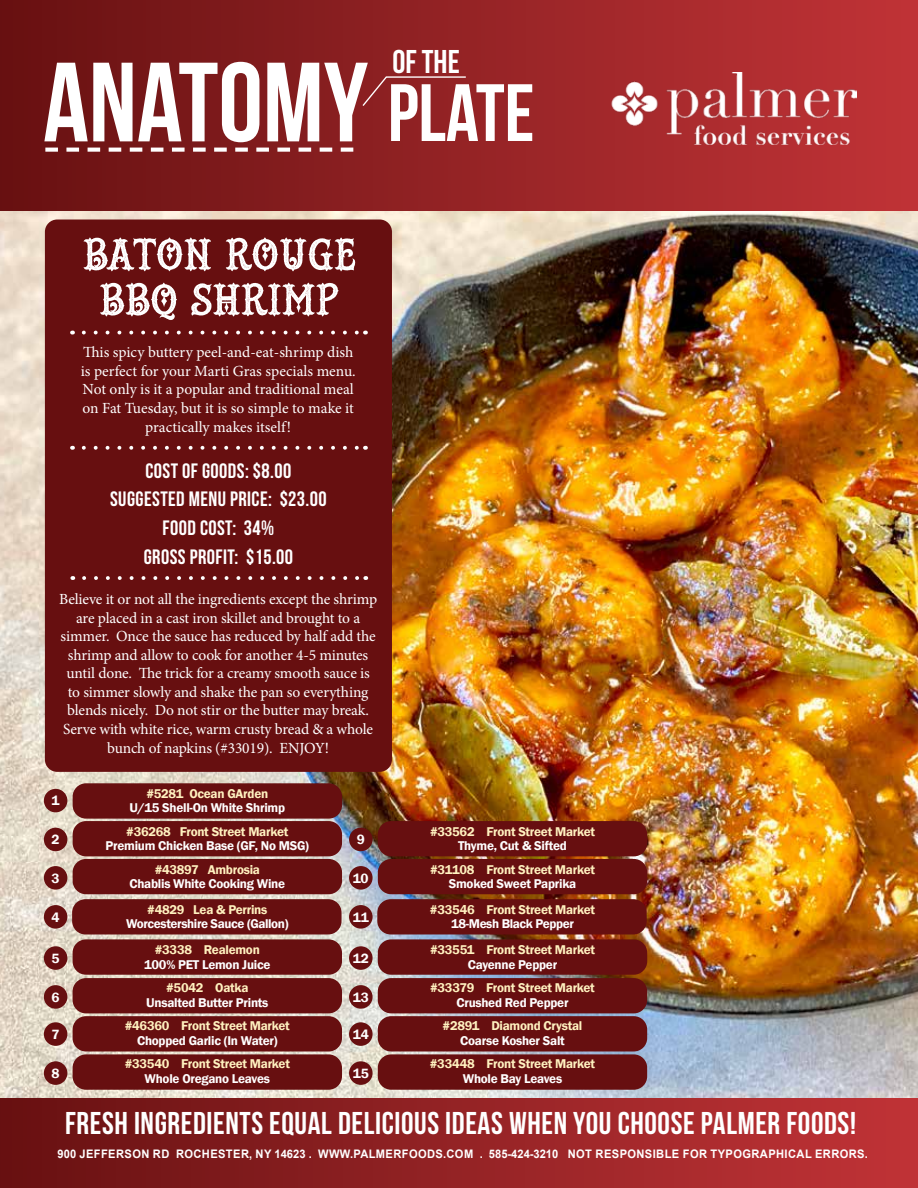
<style>
.page{position:relative;width:918px;height:1188px;background:#fff}
.page>*{position:absolute;margin:0;border:0;box-sizing:border-box;transform-origin:0 0}
.t1{font:112.35px "Bebas Neue";color:#fff}
.t2{font:81.15px "Bebas Neue";color:#fff}
.t3{font:64.5px/45.2px "Hustlers Rough Demo";color:#fff}
.t4{font:32.85px "Bebas Neue";color:#fff}
.t5{font:31.5px "Bebas Neue";letter-spacing:.02em;color:#fff}
.t6{font:20.85px/28.7px "Bebas Neue";letter-spacing:.02em;color:#fff;text-align:center}
.t7{font:15.45px/18.6px "Minion Pro";letter-spacing:-.01em;color:#fff;text-align:center}
.t8{font:600 13.8px "Franklin Gothic";letter-spacing:-.01em;color:#fff}
.t9{font:600 13.05px "Franklin Gothic";letter-spacing:-.02em;color:#fff1bf}
.t10{font:600 13.05px "Franklin Gothic";letter-spacing:-.02em;color:#fff}
.t11{font:700 11.7px "Arial";letter-spacing:.035em;color:#fff;scale:.95 1}
</style>
<div class="page">
<img style="left:0;top:211px;width:918px;height:887px">
<div style="left:0;top:0;width:918px;height:211px;background:linear-gradient(to right,#671112,#c13438)"></div>
<svg style="left:45px;top:148px;width:308px;height:4px"></svg>
<svg style="left:361px;top:76px;width:106px;height:32px;background:#942b2d"></svg>
<img style="left:610px;top:73px;width:247px;height:71px">
<div style="left:0;top:1098px;width:918px;height:90px;background:linear-gradient(to right,#671112,#c13437)"></div>
<div style="left:72px;top:899px;width:270px;height:35px;background:#670f10;border-radius:13px"></div>
<div style="left:73px;top:939px;width:269px;height:36px;background:#670f10;border-radius:13px"></div>
<div style="left:44px;top:905px;width:23px;height:24px;background:#670f10;border-radius:50%"></div>
<div style="left:73px;top:978px;width:269px;height:35px;background:#670f10;border-radius:13px"></div>
<div style="left:73px;top:1054px;width:269px;height:36px;background:#670f10;border-radius:13px"></div>
<div style="left:73px;top:1016px;width:269px;height:35px;background:#670f10;border-radius:13px"></div>
<div style="left:44px;top:789px;width:23px;height:23px;background:#670f10;border-radius:50%"></div>
<div style="left:44px;top:828px;width:23px;height:23px;background:#670f10;border-radius:50%"></div>
<div style="left:44px;top:866px;width:23px;height:24px;background:#670f10;border-radius:50%"></div>
<div style="left:73px;top:821px;width:269px;height:35px;background:#670f10;border-radius:13px"></div>
<div style="left:73px;top:859px;width:269px;height:35px;background:#670f10;border-radius:13px"></div>
<div style="left:73px;top:783px;width:269px;height:36px;background:#670f10;border-radius:13px"></div>
<div style="left:44px;top:1061px;width:23px;height:24px;background:#670f10;border-radius:50%"></div>
<div style="left:44px;top:946px;width:23px;height:24px;background:#670f10;border-radius:50%"></div>
<div style="left:44px;top:985px;width:23px;height:24px;background:#670f10;border-radius:50%"></div>
<div style="left:44px;top:1022px;width:23px;height:24px;background:#670f10;border-radius:50%"></div>
<div style="left:45px;top:220px;width:347px;height:552px;background:#670f10;border-radius:12px"></div>
<svg style="left:84px;top:331px;width:275px;height:3px"></svg>
<svg style="left:84px;top:446px;width:275px;height:4px"></svg>
<div style="left:377px;top:899px;width:270px;height:35px;background:#670f10;border-radius:13px"></div>
<div style="left:378px;top:939px;width:269px;height:36px;background:#670f10;border-radius:13px"></div>
<div style="left:349px;top:905px;width:24px;height:24px;background:#670f10;border-radius:50%"></div>
<div style="left:378px;top:978px;width:269px;height:35px;background:#670f10;border-radius:13px"></div>
<div style="left:378px;top:1054px;width:269px;height:36px;background:#670f10;border-radius:13px"></div>
<div style="left:378px;top:1016px;width:269px;height:35px;background:#670f10;border-radius:13px"></div>
<div style="left:349px;top:828px;width:24px;height:23px;background:#670f10;border-radius:50%"></div>
<div style="left:349px;top:866px;width:24px;height:24px;background:#670f10;border-radius:50%"></div>
<div style="left:378px;top:821px;width:269px;height:35px;background:#670f10;border-radius:13px"></div>
<div style="left:378px;top:859px;width:269px;height:35px;background:#670f10;border-radius:13px"></div>
<div style="left:349px;top:1061px;width:24px;height:24px;background:#670f10;border-radius:50%"></div>
<div style="left:349px;top:946px;width:24px;height:24px;background:#670f10;border-radius:50%"></div>
<div style="left:349px;top:985px;width:24px;height:24px;background:#670f10;border-radius:50%"></div>
<div style="left:349px;top:1022px;width:24px;height:24px;background:#670f10;border-radius:50%"></div>
<svg style="left:84px;top:576px;width:275px;height:4px"></svg>
<h1 class="t1" style="left:43px;top:41px;width:327px">ANATOMY</h1>
<h3 class="t4" style="left:392px;top:44px;width:69px">OF THE</h3>
<h2 class="t2" style="left:388px;top:68px;width:148px">PLATE</h2>
<h3 class="t3" style="left:82px;top:225px;width:275px">BATON ROUGE<br>BBQ SHRIMP</h3>
<p class="t7" style="left:81px;top:343px;width:276px">This spicy buttery peel-and-eat-shrimp dish is perfect for your Marti Gras specials menu.<br>Not only is it a popular and traditional meal on Fat Tuesday, but it is so simple to make it practically makes itself!</p>
<h3 class="t6" style="left:110px;top:456px;width:218px">COST OF GOODS: $8.00<br>SUGGESTED MENU PRICE: $23.00<br>FOOD COST: 34%<br>GROSS PROFIT: $15.00</h3>
<p class="t7" style="left:59px;top:590px;width:319px">Believe it or not all the ingredients except the shrimp are placed in a cast iron skillet and brought to a simmer. Once the sauce has reduced by half add the shrimp and allow to cook for another 4-5 minutes until done. The trick for a creamy smooth sauce is to simmer slowly and shake the pan so everything blends nicely. Do not stir or the butter may break.<br>Serve with white rice, warm crusty bread &amp; a whole bunch of napkins (#33019). ENJOY!</p>
<p class="t8" style="left:52px;top:792px;width:10px">1</p>
<p class="t8" style="left:52px;top:831px;width:10px">2</p>
<p class="t8" style="left:52px;top:870px;width:10px">3</p>
<p class="t8" style="left:52px;top:909px;width:10px">4</p>
<p class="t8" style="left:52px;top:950px;width:10px">5</p>
<p class="t8" style="left:52px;top:989px;width:10px">6</p>
<p class="t8" style="left:52px;top:1026px;width:10px">7</p>
<p class="t8" style="left:52px;top:1065px;width:10px">8</p>
<p class="t9" style="left:146px;top:785px;width:123px">#5281 Ocean GArden</p>
<p class="t10" style="left:129px;top:800px;width:157px">U/15 Shell-On White Shrimp</p>
<p class="t9" style="left:126px;top:823px;width:164px">#36268 Front Street Market</p>
<p class="t10" style="left:106px;top:838px;width:205px">Premium Chicken Base (GF, No MSG)</p>
<p class="t9" style="left:155px;top:861px;width:107px">#43897 Ambrosia</p>
<p class="t10" style="left:130px;top:876px;width:157px">Chablis White Cooking Wine</p>
<p class="t9" style="left:147px;top:902px;width:122px">#4829 Lea &amp; Perrins</p>
<p class="t10" style="left:126px;top:916px;width:164px">Worcestershire Sauce (Gallon)</p>
<p class="t9" style="left:155px;top:942px;width:107px">#3338 Realemon</p>
<p class="t10" style="left:144px;top:956px;width:128px">100% PET Lemon Juice</p>
<p class="t9" style="left:166px;top:980px;width:84px">#5042 Oatka</p>
<p class="t10" style="left:146px;top:994px;width:124px">Unsalted Butter Prints</p>
<p class="t9" style="left:125px;top:1018px;width:167px">#46360 Front Street Market</p>
<p class="t10" style="left:137px;top:1032px;width:142px">Chopped Garlic (In Water)</p>
<p class="t9" style="left:125px;top:1056px;width:167px">#33540 Front Street Market</p>
<p class="t10" style="left:145px;top:1070px;width:127px">Whole Oregano Leaves</p>
<p class="t8" style="left:357px;top:831px;width:10px">9</p>
<p class="t8" style="left:353px;top:870px;width:17px">10</p>
<p class="t8" style="left:353px;top:909px;width:18px">11</p>
<p class="t8" style="left:353px;top:950px;width:18px">12</p>
<p class="t8" style="left:353px;top:989px;width:18px">13</p>
<p class="t8" style="left:353px;top:1026px;width:18px">14</p>
<p class="t8" style="left:353px;top:1065px;width:17px">15</p>
<p class="t9" style="left:430px;top:823px;width:167px">#33562 Front Street Market</p>
<p class="t10" style="left:458px;top:838px;width:110px">Thyme, Cut &amp; Sifted</p>
<p class="t9" style="left:430px;top:861px;width:166px">#31108 Front Street Market</p>
<p class="t10" style="left:449px;top:876px;width:129px">Smoked Sweet Paprika</p>
<p class="t9" style="left:430px;top:902px;width:167px">#33546 Front Street Market</p>
<p class="t10" style="left:451px;top:916px;width:124px">18-Mesh Black Pepper</p>
<p class="t9" style="left:430px;top:942px;width:166px">#33551 Front Street Market</p>
<p class="t10" style="left:468px;top:956px;width:91px">Cayenne Pepper</p>
<p class="t9" style="left:430px;top:980px;width:166px">#33379 Front Street Market</p>
<p class="t10" style="left:457px;top:994px;width:114px">Crushed Red Pepper</p>
<p class="t9" style="left:443px;top:1018px;width:141px">#2891 Diamond Crystal</p>
<p class="t10" style="left:460px;top:1032px;width:106px">Coarse Kosher Salt</p>
<p class="t9" style="left:430px;top:1056px;width:167px">#33448 Front Street Market</p>
<p class="t10" style="left:463px;top:1070px;width:101px">Whole Bay Leaves</p>
<h3 class="t5" style="left:65px;top:1106px;width:792px">FRESH INGREDIENTS EQUAL DELICIOUS IDEAS WHEN YOU CHOOSE PALMER FOODS!</h3>
<p class="t11" style="left:58px;top:1146px;width:855px">900 JEFFERSON RD ROCHESTER, NY 14623 . WWW.PALMERFOODS.COM . 585-424-3210 NOT RESPONSIBLE FOR TYPOGRAPHICAL ERRORS.</p>
</div>
